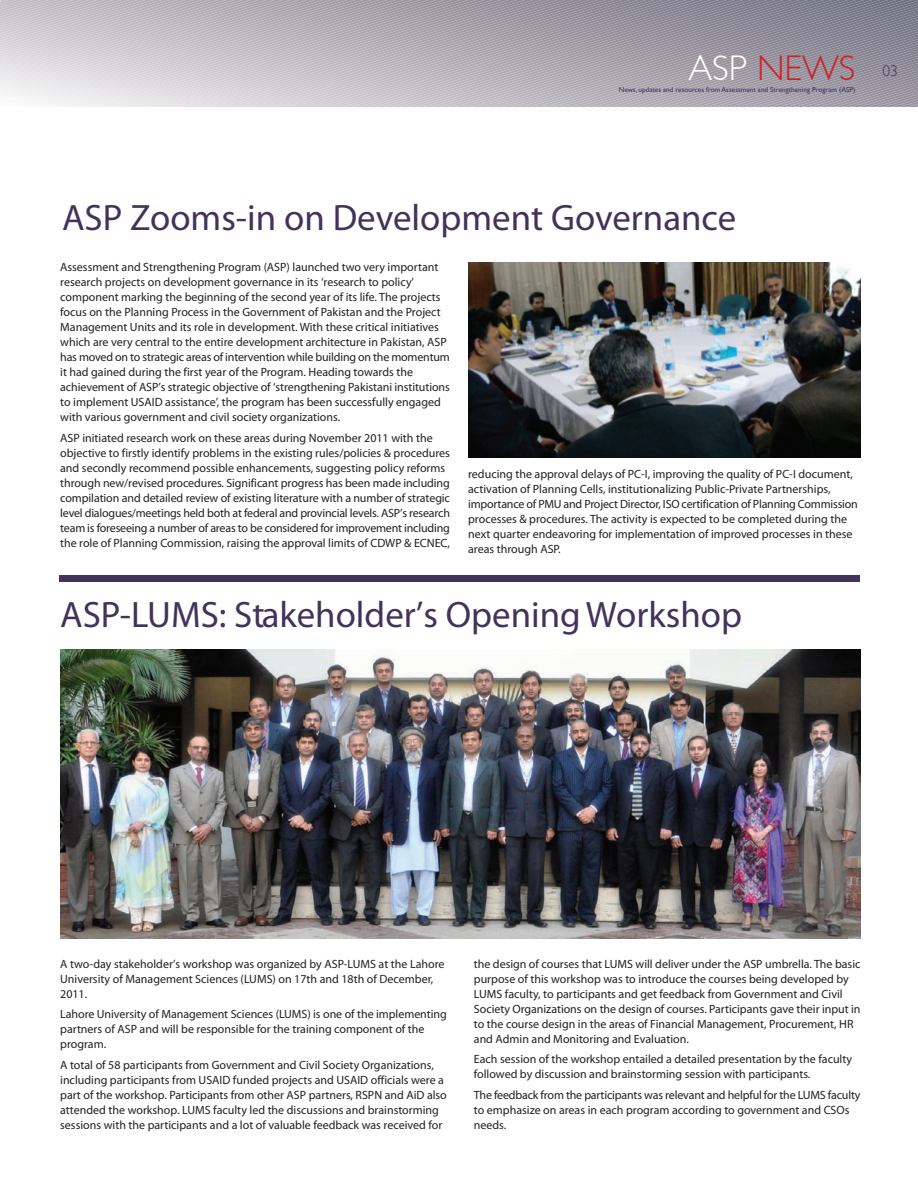
<style>
.page{position:relative;width:918px;height:1188px;background:#fff}
.page>*{position:absolute;margin:0;border:0;box-sizing:border-box;transform-origin:0 0}
.t1{font:36.9px "Myriad Pro";color:#43335b}
.t2{font:300 35.7px "Gill Sans";color:#cd242a}
.t3{font:300 15.3px "Gill Sans";color:#43335b}
.t4{font:12px/15px "Myriad Pro";color:#231f20}
.t5{font:7.2px "Gill Sans";color:#43335b}
.s1{color:#fff}
</style>
<div class="page">
<img style="left:60px;top:650px;width:801px;height:289px">
<svg style="left:0;top:4px;width:899px;height:103px;background:#9f9ca6"></svg>
<svg style="left:0;top:7px;width:898px;height:2px;background:#a09ea8"></svg>
<svg style="left:0;top:9px;width:898px;height:98px;background:#a19ea8"></svg>
<svg style="left:0;top:12px;width:897px;height:2px;background:#a2a0a9"></svg>
<svg style="left:0;top:14px;width:897px;height:93px;background:#a3a0aa"></svg>
<svg style="left:0;top:17px;width:896px;height:2px;background:#a5a2ab"></svg>
<svg style="left:0;top:19px;width:896px;height:88px;background:#a5a2ab"></svg>
<svg style="left:0;top:22px;width:895px;height:2px;background:#a7a4ad"></svg>
<svg style="left:0;top:24px;width:895px;height:83px;background:#a8a5ae"></svg>
<svg style="left:0;top:27px;width:894px;height:2px;background:#a9a6af"></svg>
<svg style="left:0;top:30px;width:893px;height:2px;background:#aaa7b0"></svg>
<svg style="left:0;top:32px;width:893px;height:2px;background:#aba8b1"></svg>
<svg style="left:0;top:35px;width:892px;height:2px;background:#aca9b2"></svg>
<svg style="left:0;top:37px;width:892px;height:70px;background:#adaab2"></svg>
<svg style="left:0;top:40px;width:891px;height:2px;background:#aeabb4"></svg>
<svg style="left:0;top:42px;width:891px;height:65px;background:#afacb4"></svg>
<svg style="left:0;top:45px;width:890px;height:2px;background:#b1aeb6"></svg>
<svg style="left:0;top:47px;width:890px;height:60px;background:#b1aeb6"></svg>
<svg style="left:0;top:50px;width:889px;height:2px;background:#b3b0b7"></svg>
<svg style="left:0;top:53px;width:888px;height:2px;background:#b4b1b9"></svg>
<svg style="left:0;top:55px;width:888px;height:2px;background:#b5b2b9"></svg>
<svg style="left:0;top:57px;width:888px;height:50px"></svg>
<svg style="left:0;top:58px;width:887px;height:49px;background:#c1bec4"></svg>
<div style="left:59px;top:576px;width:801px;height:6px;background:#43335b"></div>
<img style="left:468px;top:262px;width:393px;height:196px">
<h2 class="t2" style="left:688px;top:48px;width:169px"><span class="s1">ASP</span> NEWS</h2>
<p class="t5" style="left:619px;top:85px;width:238px">News, updates and resources from Assessment and Strengthening Program (ASP)</p>
<p class="t3" style="left:883px;top:63px;width:17px">03</p>
<h1 class="t1" style="left:62px;top:204px;width:676px">ASP Zooms-in on Development Governance</h1>
<p class="t4" style="left:60px;top:261px;width:391px">Assessment and Strengthening Program (ASP) launched two very important research projects on development governance in its ‘research to policy’ component marking the beginning of the second year of its life. The projects focus on the Planning Process in the Government of Pakistan and the Project Management Units and its role in development. With these critical initiatives which are very central to the entire development architecture in Pakistan, ASP has moved on to strategic areas of intervention while building on the momentum it had gained during the first year of the Program. Heading towards the achievement of ASP’s strategic objective of ‘strengthening Pakistani institutions to implement USAID assistance’, the program has been successfully engaged with various government and civil society organizations.</p>
<p class="t4" style="left:60px;top:431px;width:391px">ASP initiated research work on these areas during November 2011 with the objective to firstly identify problems in the existing rules/policies &amp; procedures and secondly recommend possible enhancements, suggesting policy reforms through new/revised procedures. Significant progress has been made including compilation and detailed review of existing literature with a number of strategic level dialogues/meetings held both at federal and provincial levels. ASP’s research team is foreseeing a number of areas to be considered for improvement including the role of Planning Commission, raising the approval limits of CDWP &amp; ECNEC,</p>
<p class="t4" style="left:468px;top:467px;width:391px">reducing the approval delays of PC-I, improving the quality of PC-I document, activation of Planning Cells, institutionalizing Public-Private Partnerships, importance of PMU and Project Director, ISO certification of Planning Commission processes &amp; procedures. The activity is expected to be completed during the next quarter endeavoring for implementation of improved processes in these areas through ASP.</p>
<h1 class="t1" style="left:60px;top:601px;width:683px">ASP-LUMS: Stakeholder’s Opening Workshop</h1>
<p class="t4" style="left:60px;top:957px;width:386px">A two-day stakeholder’s workshop was organized by ASP-LUMS at the Lahore<br>University of Management Sciences (LUMS) on 17th and 18th of December,<br>2011.</p>
<p class="t4" style="left:60px;top:1008px;width:388px">Lahore University of Management Sciences (LUMS) is one of the implementing partners of ASP and will be responsible for the training component of the program.</p>
<p class="t4" style="left:60px;top:1058px;width:388px">A total of 58 participants from Government and Civil Society Organizations, including participants from USAID funded projects and USAID officials were a part of the workshop. Participants from other ASP partners, RSPN and AiD also attended the workshop. LUMS faculty led the discussions and brainstorming sessions with the participants and a lot of valuable feedback was received for</p>
<p class="t4" style="left:474px;top:957px;width:388px">the design of courses that LUMS will deliver under the ASP umbrella. The basic purpose of this workshop was to introduce the courses being developed by LUMS faculty, to participants and get feedback from Government and Civil Society Organizations on the design of courses. Participants gave their input in to the course design in the areas of Financial Management, Procurement, HR and Admin and Monitoring and Evaluation.</p>
<p class="t4" style="left:474px;top:1053px;width:380px">Each session of the workshop entailed a detailed presentation by the faculty followed by discussion and brainstorming session with participants.</p>
<p class="t4" style="left:474px;top:1088px;width:388px">The feedback from the participants was relevant and helpful for the LUMS faculty to emphasize on areas in each program according to government and CSOs needs.</p>
</div>
